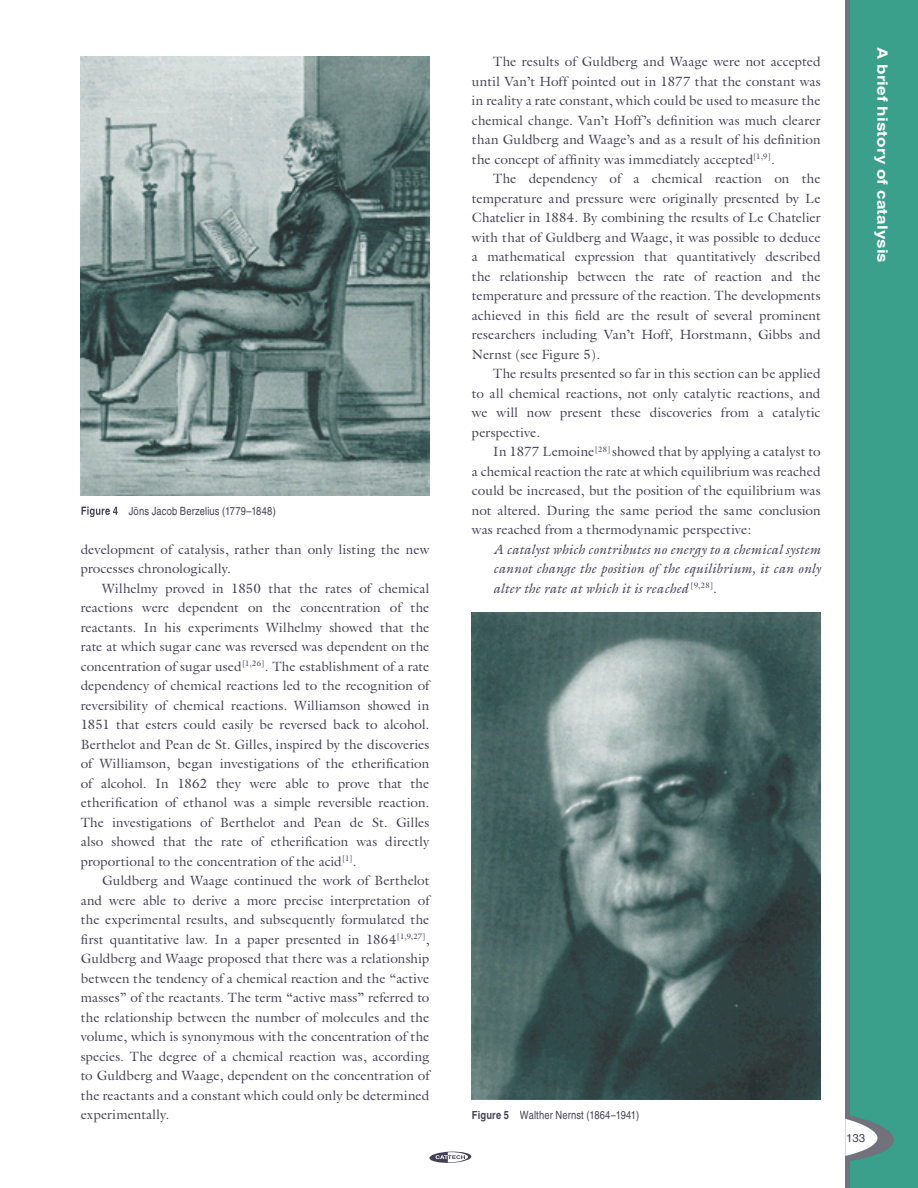
<style>
.page{position:relative;width:918px;height:1188px;background:#fff}
.page>*{position:absolute;margin:0;border:0;box-sizing:border-box;transform-origin:0 0}
.t1{font:700 14.25px "Helvetica";letter-spacing:.01em;color:#fff;scale:1.2 1}
.t2{font:13.5px/19.5px "Galliard";letter-spacing:.005em;color:#444156;text-align:justify}
.t3{font:italic 13.5px/19.5px "Galliard";letter-spacing:.01em;color:#444156;text-align:justify}
.t4{font:condensed 11.4px "Helvetica";letter-spacing:.015em;color:#444156}
.t5{font:11.4px "Helvetica";color:#444156}
.s1{font-style:normal}
.s2{font-weight:700}
</style>
<div class="page">
<svg style="left:429px;top:1151px;width:43px;height:12px"></svg>
<div style="left:846px;top:0;width:72px;height:1188px;background:#3a9f8b"></div>
<hr style="left:846px;top:0;width:4px;height:1188px;background:#73717c">
<svg style="left:845px;top:1115px;width:49px;height:46px"></svg>
<img style="left:81px;top:57px;width:348px;height:438px">
<svg style="left:81px;top:507px;width:37px;height:10px"></svg>
<img style="left:472px;top:612px;width:349px;height:488px">
<p class="t4" style="left:129px;top:504px;width:149px">Jöns Jacob Berzelius (1779–1848)</p>
<p class="t2" style="left:81px;top:539px;width:350px">development of catalysis, rather than only listing the new processes chronologically.</p>
<p class="t2" style="left:81px;top:578px;width:350px;text-indent:21px">Wilhelmy proved in 1850 that the rates of chemical reactions were dependent on the concentration of the reactants. In his experiments Wilhelmy showed that the rate at which sugar cane was reversed was dependent on the concentration of sugar used<sup>[1,26]</sup>. The establishment of a rate dependency of chemical reactions led to the recognition of reversibility of chemical reactions. Williamson showed in 1851 that esters could easily be reversed back to alcohol.<br>Berthelot and Pean de St. Gilles, inspired by the discoveries of Williamson, began investigations of the etherification of alcohol. In 1862 they were able to prove that the etherification of ethanol was a simple reversible reaction.<br>The investigations of Berthelot and Pean de St. Gilles also showed that the rate of etherification was directly proportional to the concentration of the acid<sup>[1]</sup>.</p>
<p class="t2" style="left:81px;top:871px;width:350px;text-indent:21px">Guldberg and Waage continued the work of Berthelot and were able to derive a more precise interpretation of the experimental results, and subsequently formulated the first quantitative law. In a paper presented in 1864<sup>[1,9,27]</sup>, Guldberg and Waage proposed that there was a relationship between the tendency of a chemical reaction and the “active masses” of the reactants. The term “active mass” referred to the relationship between the number of molecules and the volume, which is synonymous with the concentration of the species. The degree of a chemical reaction was, according to Guldberg and Waage, dependent on the concentration of the reactants and a constant which could only be determined experimentally.</p>
<p class="t2" style="left:472px;top:52px;width:350px;text-indent:21px">The results of Guldberg and Waage were not accepted until Van’t Hoff pointed out in 1877 that the constant was in reality a rate constant, which could be used to measure the chemical change. Van’t Hoff’s definition was much clearer than Guldberg and Waage’s and as a result of his definition the concept of affinity was immediately accepted<sup>[1,9]</sup>.</p>
<p class="t2" style="left:472px;top:169px;width:350px;text-indent:21px">The dependency of a chemical reaction on the temperature and pressure were originally presented by Le Chatelier in 1884. By combining the results of Le Chatelier with that of Guldberg and Waage, it was possible to deduce a mathematical expression that quantitatively described the relationship between the rate of reaction and the temperature and pressure of the reaction. The developments achieved in this field are the result of several prominent researchers including Van’t Hoff, Horstmann, Gibbs and Nernst (see Figure 5).</p>
<p class="t2" style="left:472px;top:364px;width:350px;text-indent:21px">The results presented so far in this section can be applied to all chemical reactions, not only catalytic reactions, and we will now present these discoveries from a catalytic perspective.</p>
<p class="t2" style="left:472px;top:442px;width:350px;text-indent:21px">In 1877 Lemoine<sup>[28]</sup> showed that by applying a catalyst to a chemical reaction the rate at which equilibrium was reached could be increased, but the position of the equilibrium was not altered. During the same period the same conclusion was reached from a thermodynamic perspective:</p>
<p class="t3" style="left:493px;top:539px;width:329px">A catalyst which contributes no energy to a chemical system cannot change the position of the equilibrium, it can only alter the rate at which it is reached <sup>[9,28]</sup><span class="s1">.</span></p>
<p class="t1" style="left:891px;top:47px;width:182px;rotate:90deg">A brief history of catalysis</p>
<p class="t4" style="left:472px;top:1109px;width:169px"><span class="s2">Figure 5</span> Walther Nernst (1864–1941)</p>
<p class="t5" style="left:846px;top:1131px;width:21px">133</p>
</div>
